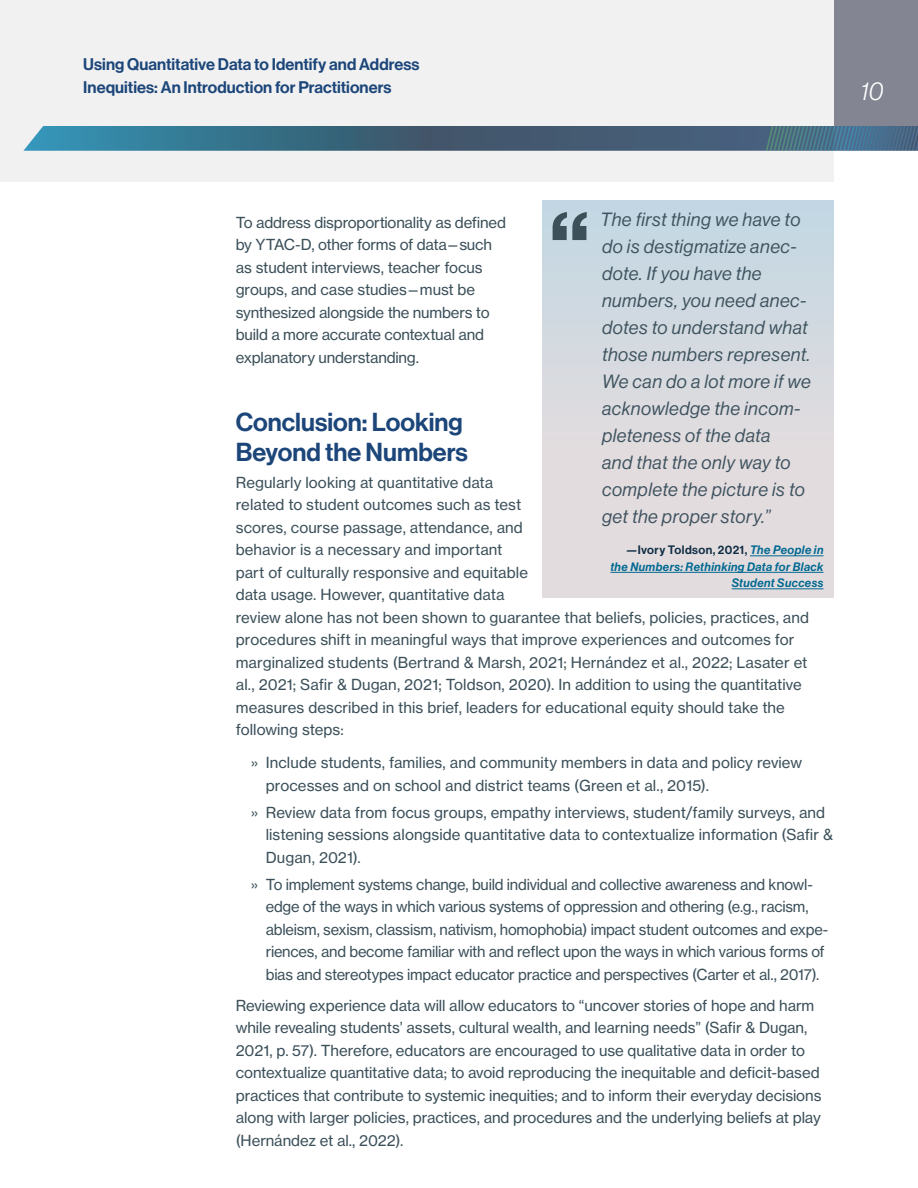
<style>
.page{position:relative;width:918px;height:1188px;background:#fff}
.page>*{position:absolute;margin:0;border:0;box-sizing:border-box;transform-origin:0 0}
.t1{font:94.2px "N Haas Grotesk DS Pro 75 Bd";color:#3c505a}
.t2{font:25.5px/30px "N Haas Grotesk DS Pro 65 Md";color:#1c4679}
.t3{font:25.5px "N Haas Grotesk DS Pro 46 Lt It";color:#fff}
.t4{font:18.75px/27px "N Haas Grotesk DS Pro 56 It";letter-spacing:.025em;color:#3e535f}
.t5{font:16.5px/22.5px "N Haas Grotesk DS Pro 65 Md";letter-spacing:.005em;color:#1c4679}
.t6{font:15px/22.5px "N Haas Grotesk TX Pro 55 Rg";letter-spacing:-.005em;color:#3c505a}
.t7{font:12px/16.5px "N Haas Grotesk DS Pro 66 Md It";letter-spacing:.035em;color:#006991;text-align:right}
.s1{color:#102e45}
.s2{font-family:"N Haas Grotesk DS Pro 65 Md";color:#102e45}
</style>
<div class="page">
<div style="left:0;top:0;width:834px;height:182px;background:#f1f1f2"></div>
<svg style="left:23px;top:126px;width:895px;height:25px;background:#436d85"></svg>
<div style="left:834px;top:0;width:84px;height:126px;background:#838593"></div>
<div style="left:542px;top:201px;width:292px;height:397px;background:linear-gradient(to bottom,#c6d8e3,#eadddc)"></div>
<hr style="left:750px;top:556px;width:74px;height:1px;background:#006991">
<hr style="left:610px;top:572px;width:118px;height:1px;background:#006991">
<hr style="left:728px;top:572px;width:44px;height:1px;background:#006991">
<hr style="left:772px;top:572px;width:51px;height:1px;background:#006991">
<hr style="left:732px;top:589px;width:91px;height:1px;background:#006991">
<p class="t5" style="left:83px;top:54px;width:338px">Using Quantitative Data to Identify and Address<br>Inequities: An Introduction for Practitioners</p>
<h2 class="t3" style="left:861px;top:76px;width:24px">10</h2>
<h1 class="t1" style="left:549px;top:192px;width:42px">“</h1>
<p class="t4" style="left:601px;top:206px;width:212px">The first thing we have to do is destigmatize anec&shy;dote. If you have the numbers, you need anec&shy;dotes to understand what those numbers represent.<br>We can do a lot more if we acknowledge the incom&shy;pleteness of the data<br>and that the only way to complete the picture is to get the proper story.”</p>
<p class="t7" style="left:610px;top:542px;width:215px"><span class="s1">—</span><span class="s2">Ivory Toldson, 2021,</span> The People in the Numbers: Rethinking Data for Black<br>Student Success</p>
<p class="t6" style="left:236px;top:211px;width:272px">To address disproportionality as defined by YTAC-D, other forms of data—such as student interviews, teacher focus groups, and case studies—must be synthesized alongside the numbers to build a more accurate contextual and explanatory understanding.</p>
<h2 class="t2" style="left:236px;top:407px;width:234px">Conclusion: Looking<br>Beyond the Numbers</h2>
<p class="t6" style="left:236px;top:471px;width:575px">Regularly looking at quantitative data<br>related to student outcomes such as test<br>scores, course passage, attendance, and<br>behavior is a necessary and important<br>part of culturally responsive and equitable<br>data usage. However, quantitative data<br>review alone has not been shown to guarantee that beliefs, policies, practices, and procedures shift in meaningful ways that improve experiences and outcomes for marginalized students (Bertrand &amp; Marsh, 2021; Hernández et al., 2022; Lasater et al., 2021; Safir &amp; Dugan, 2021; Toldson, 2020). In addition to using the quantitative measures described in this brief, leaders for educational equity should take the following steps:</p>
<p class="t6" style="left:266px;top:752px;width:538px;text-indent:-15px">» Include students, families, and community members in data and policy review processes and on school and district teams (Green et al., 2015).</p>
<p class="t6" style="left:266px;top:801px;width:569px;text-indent:-15px">» Review data from focus groups, empathy interviews, student/family surveys, and listening sessions alongside quantitative data to contextualize information (Safir &amp;<br>Dugan, 2021).</p>
<p class="t6" style="left:266px;top:873px;width:564px;text-indent:-15px">» To implement systems change, build individual and collective awareness and knowl&shy;edge of the ways in which various systems of oppression and othering (e.g., racism, ableism, sexism, classism, nativism, homophobia) impact student outcomes and expe&shy;riences, and become familiar with and reflect upon the ways in which various forms of bias and stereotypes impact educator practice and perspectives (Carter et al., 2017).</p>
<p class="t6" style="left:236px;top:994px;width:587px">Reviewing experience data will allow educators to “uncover stories of hope and harm while revealing students’ assets, cultural wealth, and learning needs” (Safir &amp; Dugan, 2021, p. 57). Therefore, educators are encouraged to use qualitative data in order to contextualize quantitative data; to avoid reproducing the inequitable and deficit-based practices that contribute to systemic inequities; and to inform their everyday decisions along with larger policies, practices, and procedures and the underlying beliefs at play (Hernández et al., 2022).</p>
</div>
